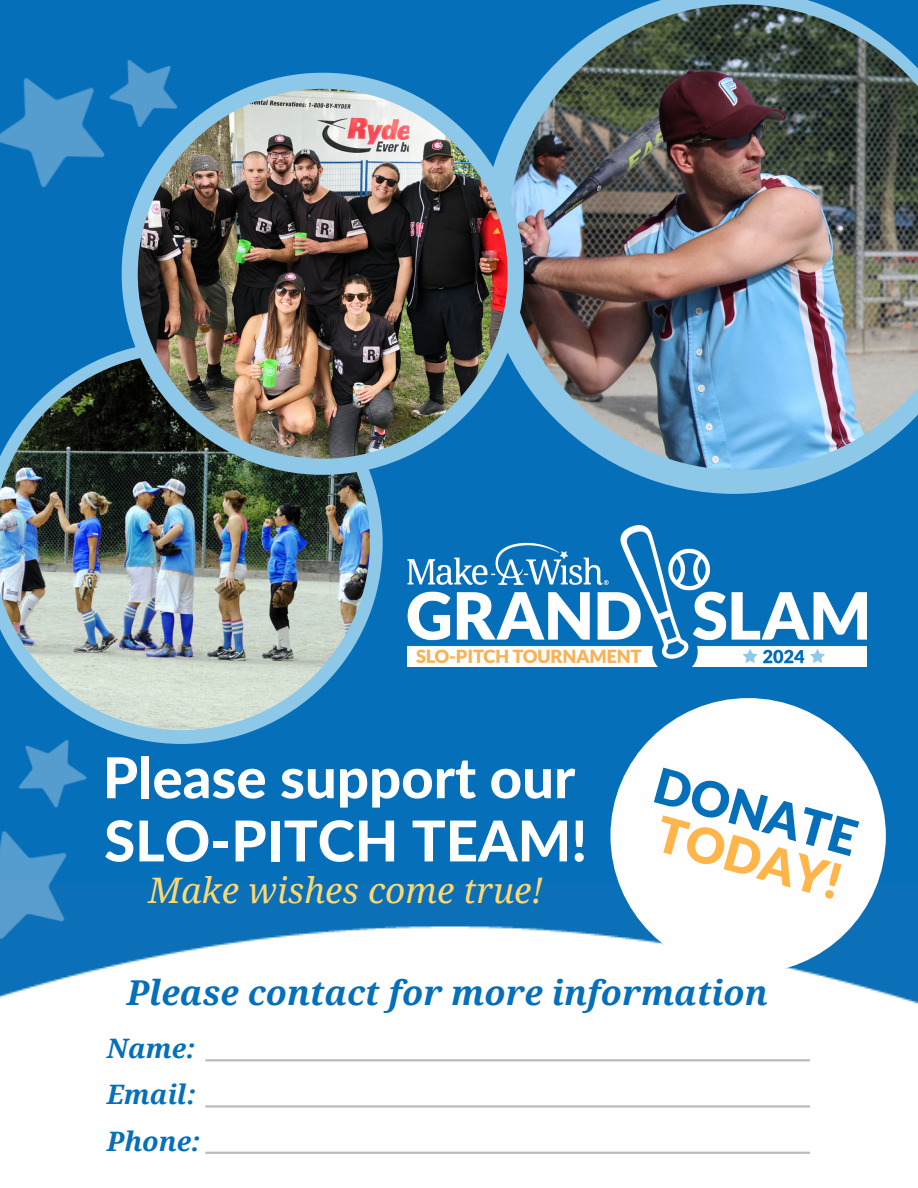
<style>
.page{position:relative;width:918px;height:1188px;background:#fff}
.page>*{position:absolute;margin:0;border:0;box-sizing:border-box;transform-origin:0 0}
.t1{font:800 56.4px "Lato";color:#fefefe}
.t2{font:900 49.05px "Lato";color:#056fba}
.t3{font:900 49.05px "Lato";color:#ffb549}
.t4{font:italic 35.25px "Droid Serif";color:#fbd872}
.t5{font:italic 700 34.35px "Droid Serif";color:#056fba}
.t6{font:italic 700 26.85px "Droid Serif";color:#056fba}
</style>
<div class="page">
<img style="left:0;top:883px;width:918px;height:179px">
<div style="left:0;top:0;width:918px;height:883px;background:#056fba"></div>
<img style="left:18px;top:744px;width:69px;height:64px">
<img style="left:0;top:78px;width:105px;height:110px">
<img style="left:0;top:831px;width:81px;height:116px">
<hr style="left:205px;top:1059px;width:605px;height:2px;background:#bbbcbc">
<hr style="left:205px;top:1105px;width:605px;height:3px;background:#bbbcbc">
<hr style="left:205px;top:1152px;width:605px;height:2px;background:#bbbcbc">
<svg style="left:482px;top:0;width:359px;height:494px"></svg>
<svg style="left:61px;top:342px;width:322px;height:402px"></svg>
<img style="left:0;top:354px;width:370px;height:376px">
<img style="left:508px;top:4px;width:410px;height:466px">
<div style="left:122px;top:73px;width:402px;height:402px;background:#8dc8e8;border-radius:50%"></div>
<img style="left:138px;top:89px;width:370px;height:370px;border-radius:50%">
<div style="left:610px;top:698px;width:276px;height:275px;background:#fefefe;border-radius:50%"></div>
<img style="left:109px;top:60px;width:69px;height:67px">
<img style="left:408px;top:525px;width:459px;height:142px">
<p class="t1" style="left:103px;top:743px;width:474px">Please support our</p>
<p class="t1" style="left:104px;top:806px;width:485px">SLO-PITCH TEAM!</p>
<p class="t4" style="left:148px;top:870px;width:397px">Make wishes come true!</p>
<p class="t2" style="left:663px;top:755px;width:210px;rotate:15deg">DONATE</p>
<p class="t3" style="left:665px;top:804px;width:191px;rotate:15deg">TODAY!</p>
<p class="t5" style="left:127px;top:973px;width:642px">Please contact for more information</p>
<p class="t6" style="left:107px;top:1033px;width:90px">Name:</p>
<p class="t6" style="left:107px;top:1079px;width:91px">Email:</p>
<p class="t6" style="left:107px;top:1126px;width:95px">Phone:</p>
</div>
